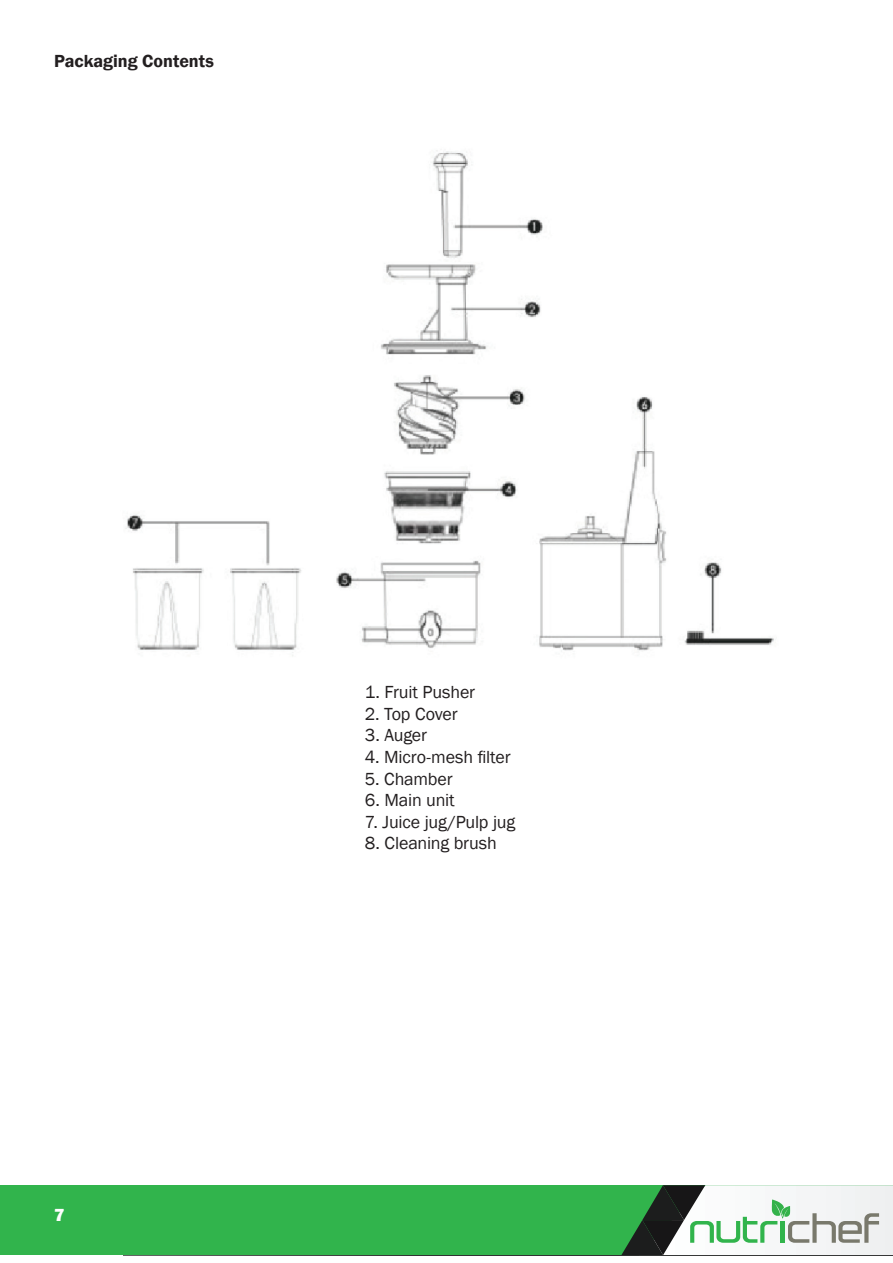
<style>
.page{position:relative;width:893px;height:1263px;background:#fff}
.page>*{position:absolute;margin:0;border:0;box-sizing:border-box;transform-origin:0 0}
.t1{font:18px "Franklin Gothic";letter-spacing:-.01em;color:#231f20}
.t2{font:600 18px "Franklin Gothic";color:#231f20}
.t3{font:800 18px "Franklin Gothic";color:#fff}
</style>
<div class="page">
<div style="left:0;top:1185px;width:893px;height:70px;background:#31b44c"></div>
<svg style="left:621px;top:1185px;width:272px;height:70px;background:#b1c5b6"></svg>
<img style="left:125px;top:150px;width:649px;height:506px">
<p class="t2" style="left:54px;top:50px;width:162px">Packaging Contents</p>
<p class="t3" style="left:54px;top:1204px;width:12px">7</p>
<p class="t1" style="left:365px;top:681px;width:112px">1. Fruit Pusher</p>
<p class="t1" style="left:365px;top:703px;width:94px">2. Top Cover</p>
<p class="t1" style="left:365px;top:724px;width:64px">3. Auger</p>
<p class="t1" style="left:365px;top:746px;width:147px">4. Micro-mesh filter</p>
<p class="t1" style="left:365px;top:767px;width:89px">5. Chamber</p>
<p class="t1" style="left:365px;top:789px;width:91px">6. Main unit</p>
<p class="t1" style="left:365px;top:811px;width:152px">7. Juice jug/Pulp jug</p>
<p class="t1" style="left:365px;top:832px;width:133px">8. Cleaning brush</p>
</div>
